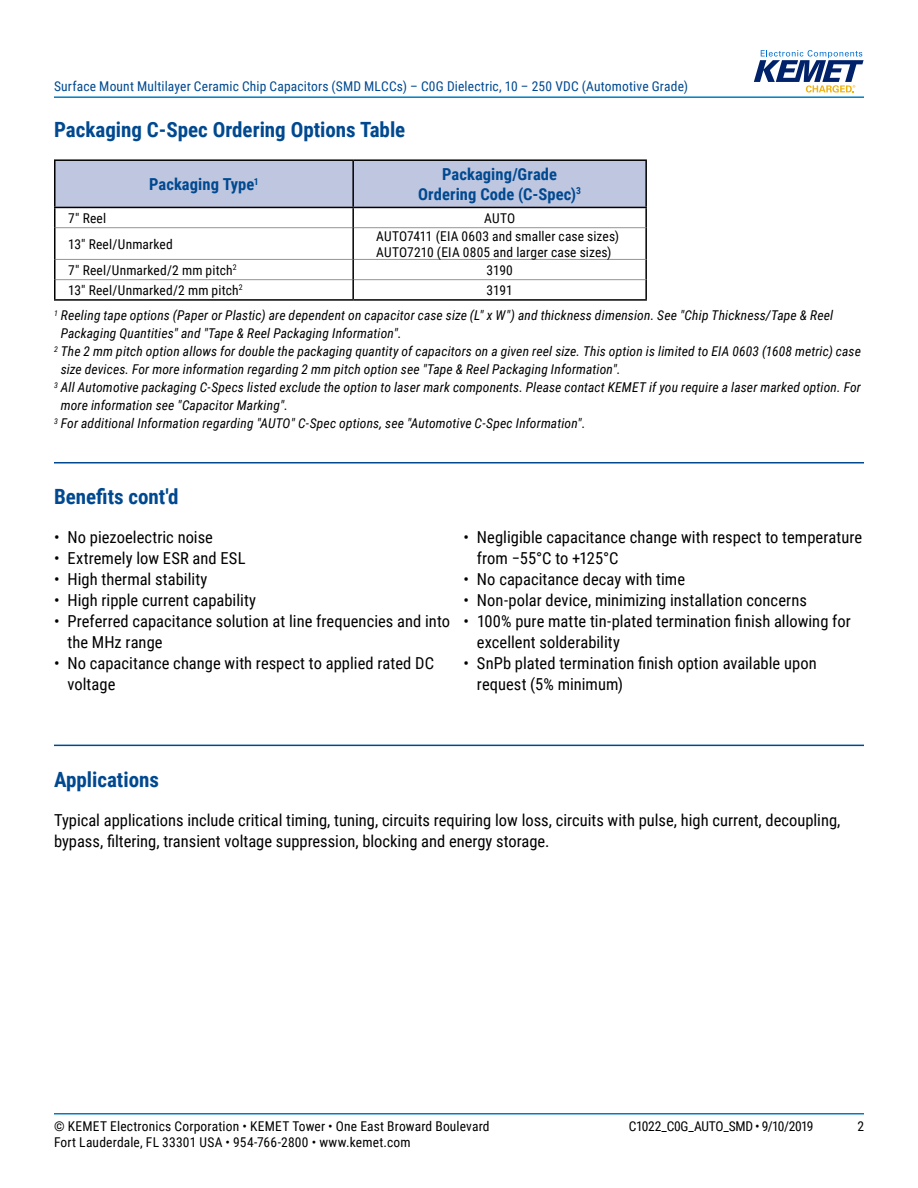
<style>
.page{position:relative;width:918px;height:1188px;background:#fff}
.page>*{position:absolute;margin:0;border:0;box-sizing:border-box;transform-origin:0 0}
.t1{font:700 21px "Roboto Condensed";color:#004990}
.t2{font:16.5px/21px "Roboto Condensed";color:#000}
.t3{font:700 16.5px/19.8px "Roboto Condensed";letter-spacing:.005em;color:#004990;text-align:center}
.t4{font:italic 13.5px/25.5px "Roboto Condensed";letter-spacing:.01em;color:#000}
.t5{font:13.5px/16.2px "Roboto Condensed";letter-spacing:.015em;color:#000}
.t6{font:13.5px "Roboto Condensed";letter-spacing:.015em;color:#004990}
.t7{font:13.5px "Roboto Condensed";letter-spacing:-.025em;color:#000}
.s1{font-style:normal}
</style>
<div class="page">
<hr style="left:54px;top:1113px;width:810px;height:2px;background:#007dc3">
<hr style="left:54px;top:96px;width:810px;height:2px;background:#007dc3">
<svg style="left:754px;top:50px;width:110px;height:43px"></svg>
<hr style="left:54px;top:462px;width:810px;height:2px;background:#004990">
<div style="left:56px;top:161px;width:589px;height:46px;background:#bfc6e0"></div>
<hr style="left:352px;top:161px;width:2px;height:46px;background:#000">
<hr style="left:645px;top:161px;width:2px;height:46px;background:#000">
<hr style="left:645px;top:208px;width:2px;height:20px;background:#000">
<hr style="left:645px;top:228px;width:2px;height:31px;background:#000">
<hr style="left:645px;top:259px;width:2px;height:21px;background:#000">
<svg style="left:645px;top:280px;width:2px;height:19px"></svg>
<hr style="left:54px;top:159px;width:299px;height:2px;background:#000">
<hr style="left:54px;top:161px;width:2px;height:46px;background:#000">
<hr style="left:353px;top:159px;width:294px;height:2px;background:#000">
<hr style="left:54px;top:207px;width:299px;height:1px;background:#000">
<hr style="left:353px;top:207px;width:294px;height:1px;background:#000">
<hr style="left:54px;top:299px;width:299px;height:2px;background:#000">
<hr style="left:353px;top:299px;width:294px;height:2px;background:#000">
<hr style="left:56px;top:227px;width:296px;height:1px;background:#939598">
<hr style="left:354px;top:227px;width:291px;height:1px;background:#939598">
<hr style="left:56px;top:259px;width:296px;height:1px;background:#939598">
<hr style="left:354px;top:259px;width:291px;height:1px;background:#939598">
<hr style="left:56px;top:279px;width:296px;height:1px;background:#939598">
<hr style="left:354px;top:279px;width:291px;height:1px;background:#939598">
<hr style="left:54px;top:208px;width:2px;height:20px;background:#000">
<hr style="left:352px;top:208px;width:2px;height:20px;background:#000">
<hr style="left:54px;top:228px;width:2px;height:31px;background:#000">
<hr style="left:352px;top:228px;width:2px;height:31px;background:#000">
<hr style="left:54px;top:259px;width:2px;height:21px;background:#000">
<hr style="left:352px;top:259px;width:2px;height:21px;background:#000">
<svg style="left:54px;top:280px;width:2px;height:19px"></svg>
<svg style="left:352px;top:280px;width:2px;height:19px"></svg>
<hr style="left:54px;top:745px;width:810px;height:1px;background:#004990">
<p class="t6" style="left:54px;top:77px;width:636px">Surface Mount Multilayer Ceramic Chip Capacitors (SMD MLCCs) – C0G Dielectric, 10 – 250 VDC (Automotive Grade)</p>
<p class="t1" style="left:54px;top:115px;width:353px">Packaging C-Spec Ordering Options Table</p>
<p class="t3" style="left:149px;top:174px;width:111px">Packaging Type<sup>1</sup></p>
<p class="t3" style="left:418px;top:164px;width:164px">Packaging/Grade<br>Ordering Code (C-Spec)<sup>3</sup></p>
<p class="t5" style="left:68px;top:209px;width:39px">7" Reel</p>
<p class="t5" style="left:484px;top:209px;width:33px">AUTO</p>
<p class="t5" style="left:68px;top:235px;width:106px">13" Reel/Unmarked</p>
<p class="t5" style="left:376px;top:227px;width:244px">AUTO7411 (EIA 0603 and smaller case sizes)<br>AUTO7210 (EIA 0805 and larger case sizes)</p>
<p class="t5" style="left:68px;top:261px;width:170px">7" Reel/Unmarked/2 mm pitch<sup>2</sup></p>
<p class="t5" style="left:486px;top:261px;width:28px">3190</p>
<p class="t5" style="left:68px;top:281px;width:176px">13" Reel/Unmarked/2 mm pitch<sup>2</sup></p>
<p class="t4" style="left:54px;top:277px;width:781px;text-indent:433px"><span class="s1">3191<br></span><sup>1</sup> Reeling tape options (Paper or Plastic) are dependent on capacitor case size (L" x W") and thickness dimension. See "Chip Thickness/Tape &amp; Reel</p>
<p class="t4" style="left:61px;top:320px;width:343px">Packaging Quantities" and "Tape &amp; Reel Packaging Information".</p>
<p class="t4" style="left:54px;top:338px;width:808px"><sup>2</sup> The 2 mm pitch option allows for double the packaging quantity of capacitors on a given reel size. This option is limited to EIA 0603 (1608 metric) case</p>
<p class="t4" style="left:61px;top:356px;width:561px">size devices. For more information regarding 2 mm pitch option see "Tape &amp; Reel Packaging Information".</p>
<p class="t4" style="left:54px;top:374px;width:808px"><sup>3</sup> All Automotive packaging C-Specs listed exclude the option to laser mark components. Please contact KEMET if you require a laser marked option. For</p>
<p class="t4" style="left:61px;top:392px;width:229px">more information see "Capacitor Marking".</p>
<p class="t4" style="left:54px;top:410px;width:533px"><sup>3</sup> For additional Information regarding "AUTO" C-Spec options, see "Automotive C-Spec Information".</p>
<p class="t1" style="left:54px;top:482px;width:126px">Benefits cont'd</p>
<p class="t2" style="left:54px;top:526px;width:160px">• No piezoelectric noise</p>
<p class="t2" style="left:54px;top:547px;width:193px">• Extremely low ESR and ESL</p>
<p class="t2" style="left:54px;top:568px;width:155px">• High thermal stability</p>
<p class="t2" style="left:54px;top:589px;width:204px">• High ripple current capability</p>
<p class="t2" style="left:67px;top:610px;width:384px;text-indent:-13px">• Preferred capacitance solution at line frequencies and into the MHz range</p>
<p class="t2" style="left:67px;top:652px;width:368px;text-indent:-13px">• No capacitance change with respect to applied rated DC voltage</p>
<p class="t2" style="left:477px;top:526px;width:387px;text-indent:-13px">• Negligible capacitance change with respect to temperature from −55°C to +125°C</p>
<p class="t2" style="left:463px;top:568px;width:223px">• No capacitance decay with time</p>
<p class="t2" style="left:463px;top:589px;width:345px">• Non-polar device, minimizing installation concerns</p>
<p class="t2" style="left:477px;top:610px;width:375px;text-indent:-13px">• 100% pure matte tin-plated termination finish allowing for excellent solderability</p>
<p class="t2" style="left:477px;top:652px;width:341px;text-indent:-13px">• SnPb plated termination finish option available upon request (5% minimum)</p>
<p class="t1" style="left:54px;top:764px;width:107px">Applications</p>
<p class="t2" style="left:54px;top:809px;width:788px">Typical applications include critical timing, tuning, circuits requiring low loss, circuits with pulse, high current, decoupling, bypass, filtering, transient voltage suppression, blocking and energy storage.</p>
<p class="t5" style="left:54px;top:1117px;width:437px">© KEMET Electronics Corporation • KEMET Tower • One East Broward Boulevard</p>
<p class="t7" style="left:629px;top:1116px;width:186px">C1022_C0G_AUTO_SMD • 9/10/2019</p>
<p class="t5" style="left:857px;top:1117px;width:8px">2</p>
<p class="t5" style="left:54px;top:1133px;width:358px">Fort Lauderdale, FL 33301 USA • 954-766-2800 • www.kemet.com</p>
</div>
